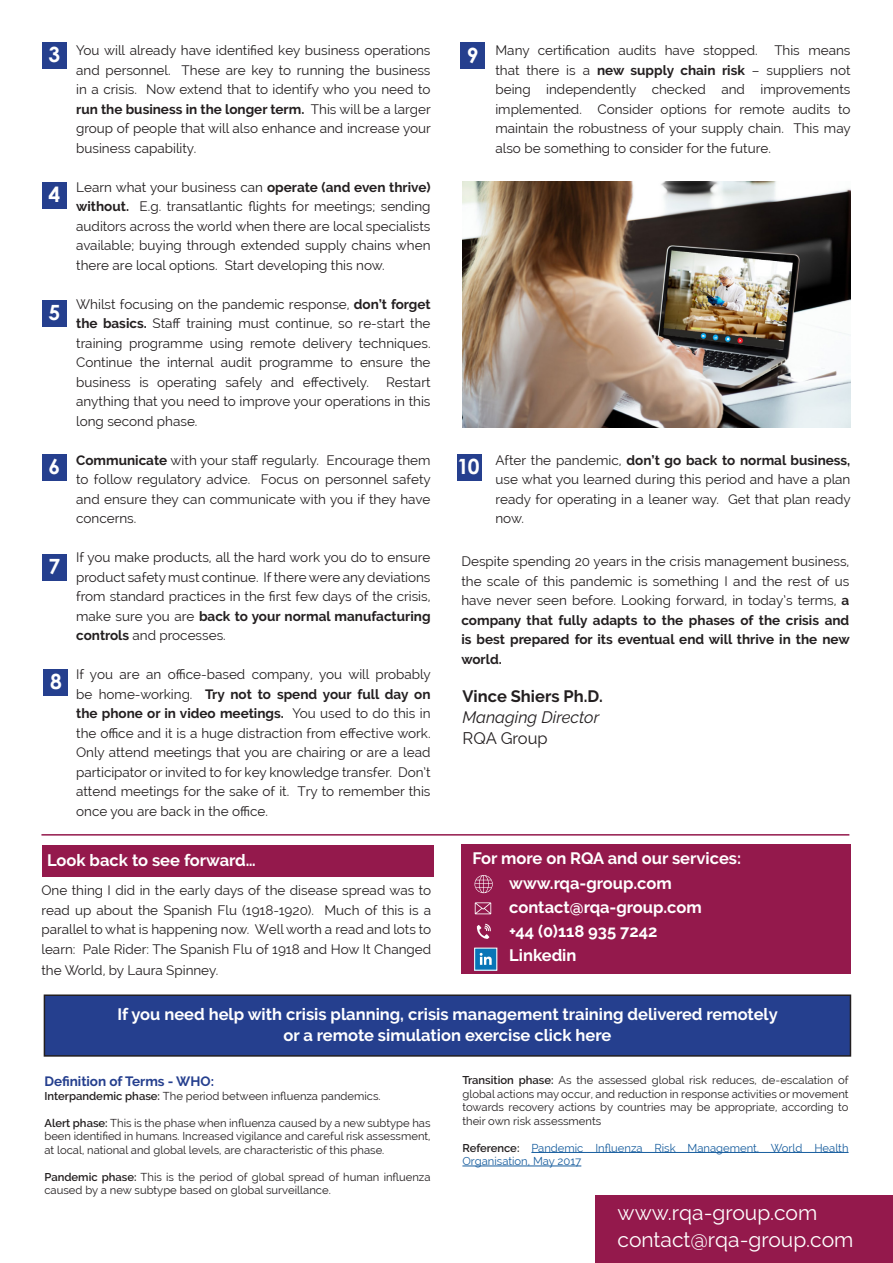
<style>
.page{position:relative;width:893px;height:1263px;background:#fff}
.page>*{position:absolute;margin:0;border:0;box-sizing:border-box;transform-origin:0 0}
.t1{font:21px "Raleway";color:#fff}
.t2{font:700 21px "Century Gothic";color:#fff}
.t3{font:700 16.5px "Raleway";color:#fff}
.t4{font:700 16.5px "Raleway";color:#231f20}
.t5{font:italic 16.5px "Raleway";color:#231f20}
.t6{font:16.5px "Raleway";color:#231f20}
.t7{font:13.5px/19.5px "Raleway";color:#231f20;text-align:justify}
.t8{font:700 13.5px "Raleway";color:#253f8e}
.t9{font:11.25px/13.5px "Raleway";color:#231f20;text-align:justify}
.t10{font:11.25px/13.5px "Raleway";color:#175d9e}
.s1{font-weight:700}
.s2{font-weight:600}
.s3{font-weight:600;color:#231f20}
</style>
<div class="page">
<div style="left:595px;top:1195px;width:298px;height:68px;background:#94194c"></div>
<div style="left:43px;top:669px;width:25px;height:27px;background:#253f8e"></div>
<div style="left:460px;top:43px;width:25px;height:26px;background:#253f8e"></div>
<div style="left:457px;top:454px;width:25px;height:27px;background:#253f8e"></div>
<hr style="left:41px;top:834px;width:808px;height:1px;background:#94194c">
<div style="left:461px;top:845px;width:389px;height:129px;background:#94194c"></div>
<svg style="left:475px;top:875px;width:18px;height:18px"></svg>
<svg style="left:475px;top:902px;width:16px;height:12px"></svg>
<svg style="left:477px;top:924px;width:14px;height:15px"></svg>
<div style="left:42px;top:182px;width:25px;height:27px;background:#253f8e"></div>
<div style="left:42px;top:554px;width:25px;height:27px;background:#253f8e"></div>
<div style="left:42px;top:454px;width:25px;height:27px;background:#253f8e"></div>
<div style="left:42px;top:300px;width:25px;height:27px;background:#253f8e"></div>
<img style="left:462px;top:182px;width:388px;height:246px">
<div style="left:42px;top:43px;width:25px;height:26px;background:#253f8e"></div>
<div style="left:44px;top:995px;width:806px;height:61px;background:#253f8e"></div>
<div style="left:44px;top:994px;width:807px;height:63px;border:2px solid #231f20"></div>
<svg style="left:476px;top:950px;width:19px;height:18px"></svg>
<hr style="left:531px;top:1152px;width:317px;height:1px;background:#175d9e">
<hr style="left:462px;top:1166px;width:119px;height:1px;background:#175d9e">
<div style="left:43px;top:845px;width:391px;height:32px;background:#94194c"></div>
<p class="t2" style="left:48px;top:39px;width:13px">3</p>
<p class="t2" style="left:48px;top:178px;width:13px">4</p>
<p class="t2" style="left:48px;top:296px;width:13px">5</p>
<p class="t2" style="left:48px;top:450px;width:13px">6</p>
<p class="t2" style="left:48px;top:550px;width:13px">7</p>
<p class="t2" style="left:50px;top:665px;width:13px">8</p>
<p class="t7" style="left:76px;top:41px;width:356px">You will already have identified key business operations and personnel. These are key to running the business in a crisis. Now extend that to identify who you need to <span class="s1">run the business in the longer term.</span> This will be a larger group of people that will also enhance and increase your business capability.</p>
<p class="t7" style="left:76px;top:177px;width:356px">Learn what your business can <span class="s1">operate (and even thrive) without.</span> E.g. transatlantic flights for meetings; sending auditors across the world when there are local specialists available; buying through extended supply chains when there are local options. Start developing this now.</p>
<p class="t7" style="left:76px;top:294px;width:356px">Whilst focusing on the pandemic response, <span class="s1">don’t forget the basics.</span> Staff training must continue, so re-start the training programme using remote delivery techniques.<br>Continue the internal audit programme to ensure the business is operating safely and effectively.</p>
<p class="t7" style="left:76px;top:372px;width:356px;text-indent:310px">Restart anything that you need to improve your operations in this long second phase.</p>
<p class="t7" style="left:76px;top:450px;width:356px"><span class="s1">Communicate</span> with your staff regularly. Encourage them to follow regulatory advice. Focus on personnel safety and ensure they can communicate with you if they have concerns.</p>
<p class="t7" style="left:76px;top:548px;width:356px">If you make products, all the hard work you do to ensure product safety must continue. If there were any deviations from standard practices in the first few days of the crisis, make sure you are <span class="s1">back to your normal manufacturing controls</span> and processes.</p>
<p class="t7" style="left:76px;top:665px;width:356px">If you are an office-based company, you will probably be home-working. <span class="s1">Try not to spend your full day on the phone or in video meetings.</span> You used to do this in the office and it is a huge distraction from effective work.<br>Only attend meetings that you are chairing or are a lead participator or invited to for key knowledge transfer. Don’t attend meetings for the sake of it. Try to remember this once you are back in the office.</p>
<p class="t3" style="left:47px;top:851px;width:210px">Look back to see forward…</p>
<p class="t7" style="left:41px;top:881px;width:391px">One thing I did in the early days of the disease spread was to read up about the Spanish Flu (1918-1920). Much of this is a parallel to what is happening now. Well worth a read and lots to learn: Pale Rider: The Spanish Flu of 1918 and How It Changed</p>
<p class="t7" style="left:41px;top:960px;width:178px">the World, by Laura Spinney.</p>
<p class="t2" style="left:467px;top:40px;width:13px">9</p>
<p class="t7" style="left:495px;top:41px;width:357px">Many certification audits have stopped. This means that there is a <span class="s1">new supply chain risk</span> – suppliers not being independently checked and improvements implemented. Consider options for remote audits to maintain the robustness of your supply chain. This may also be something to consider for the future.</p>
<p class="t2" style="left:457px;top:450px;width:24px">10</p>
<p class="t7" style="left:495px;top:450px;width:357px">After the pandemic, <span class="s1">don’t go back to normal business, </span>use what you learned during this period and have a plan ready for operating in a leaner way. Get that plan ready now.</p>
<p class="t7" style="left:461px;top:552px;width:390px">Despite spending 20 years in the crisis management business, the scale of this pandemic is something I and the rest of us have never seen before. Looking forward, in today’s terms, <span class="s1">a company that fully adapts to the phases of the crisis and is best prepared for its eventual end will thrive in the new world.</span></p>
<p class="t4" style="left:462px;top:687px;width:142px">Vince Shiers Ph.D.</p>
<p class="t5" style="left:462px;top:707px;width:138px">Managing Director</p>
<p class="t6" style="left:462px;top:728px;width:87px">RQA Group</p>
<p class="t3" style="left:472px;top:849px;width:270px">For more on RQA and our services:</p>
<p class="t3" style="left:509px;top:874px;width:164px">www.rqa-group.com</p>
<p class="t3" style="left:509px;top:898px;width:194px">contact@rqa-group.com</p>
<p class="t3" style="left:509px;top:922px;width:150px">+44 (0)118 935 7242</p>
<p class="t3" style="left:509px;top:946px;width:69px">Linkedin</p>
<p class="t3" style="left:118px;top:1005px;width:662px">If you need help with crisis planning, crisis management training delivered remotely</p>
<p class="t3" style="left:284px;top:1026px;width:329px">or a remote simulation exercise click here</p>
<p class="t8" style="left:44px;top:1074px;width:171px">Definition of Terms - WHO:</p>
<p class="t9" style="left:44px;top:1089px;width:338px"><span class="s2">Interpandemic phase:</span> The period between influenza pandemics.</p>
<p class="t9" style="left:44px;top:1116px;width:388px"><span class="s2">Alert phase:</span> This is the phase when influenza caused by a new subtype has been identified in humans. Increased vigilance and careful risk assessment, at local, national and global levels, are characteristic of this phase.</p>
<p class="t9" style="left:44px;top:1170px;width:388px"><span class="s2">Pandemic phase:</span> This is the period of global spread of human influenza caused by a new subtype based on global surveillance.</p>
<p class="t9" style="left:462px;top:1073px;width:388px"><span class="s2">Transition phase:</span> As the assessed global risk reduces, de-escalation of global actions may occur, and reduction in response activities or movement towards recovery actions by countries may be appropriate, according to their own risk assessments</p>
<p class="t10" style="left:462px;top:1141px;width:388px"><span class="s3">Reference:</span> Pandemic Influenza Risk Management, World Health<br>Organisation, May 2017</p>
<p class="t1" style="left:618px;top:1201px;width:201px">www.rqa-group.com</p>
<p class="t1" style="left:618px;top:1228px;width:237px">contact@rqa-group.com</p>
</div>
